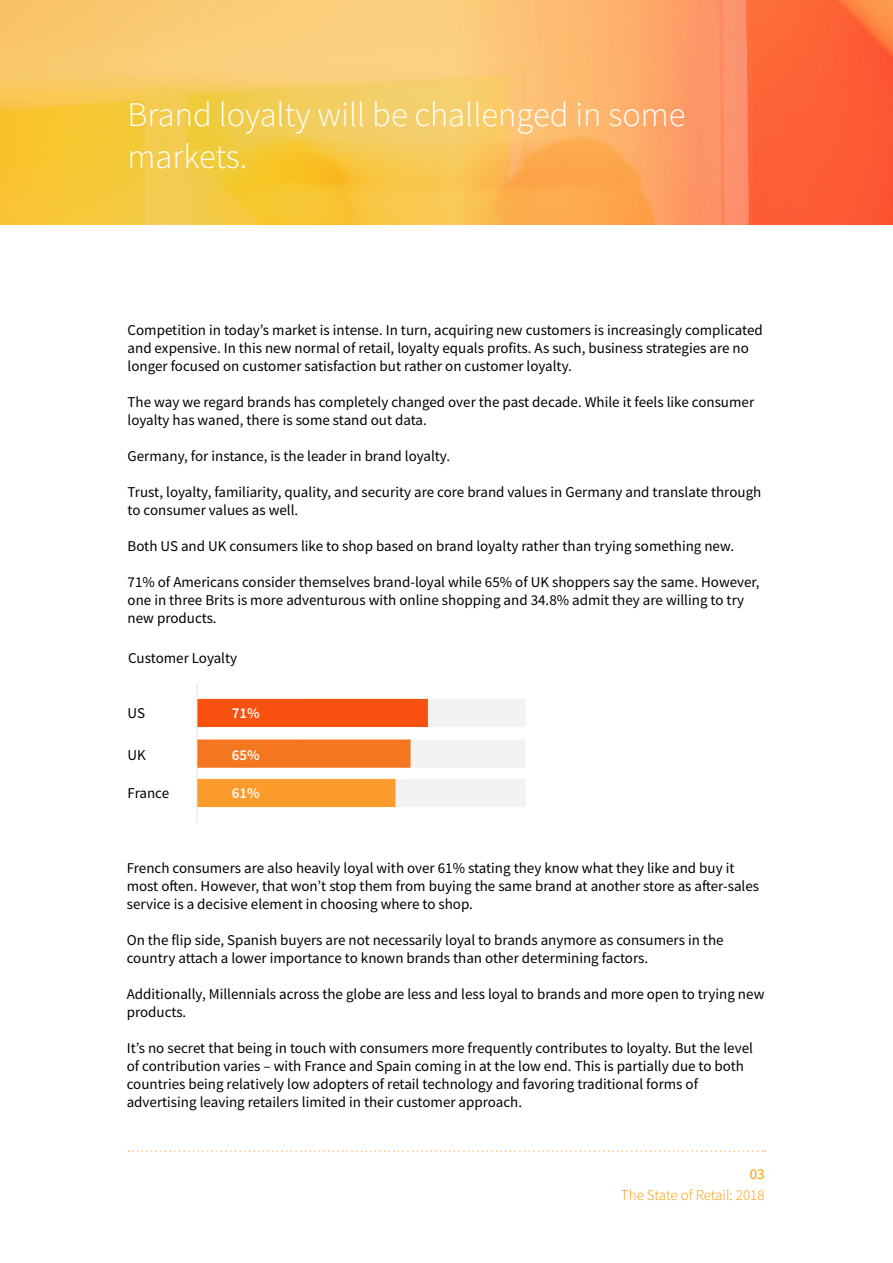
<style>
.page{position:relative;width:893px;height:1263px;background:#fff}
.page>*{position:absolute;margin:0;border:0;box-sizing:border-box;transform-origin:0 0}
.t1{font:300 34.5px/41.4px "Source Sans Pro";color:#fff}
.t2{font:15px/18px "Source Sans Pro";color:#000}
.t3{font:300 15px "Source Sans Pro";color:#fd9800}
.t4{font:600 15px "Source Sans Pro";color:#fff}
.t5{font:15px "Source Sans Pro";color:#fd9800}
</style>
<div class="page">
<svg style="left:0;top:0;width:893px;height:225px;background:#f9af57"></svg>
<svg style="left:128px;top:1150px;width:638px;height:2px"></svg>
<img style="left:196px;top:685px;width:329px;height:138px">
<h1 class="t1" style="left:128px;top:94px;width:559px">Brand loyalty will be challenged in some markets.</h1>
<p class="t2" style="left:128px;top:320px;width:637px">Competition in today’s market is intense. In turn, acquiring new customers is increasingly complicated and expensive. In this new normal of retail, loyalty equals profits. As such, business strategies are no longer focused on customer satisfaction but rather on customer loyalty.</p>
<p class="t2" style="left:128px;top:392px;width:628px">The way we regard brands has completely changed over the past decade. While it feels like consumer loyalty has waned, there is some stand out data.</p>
<p class="t2" style="left:128px;top:446px;width:324px">Germany, for instance, is the leader in brand loyalty.</p>
<p class="t2" style="left:128px;top:482px;width:635px">Trust, loyalty, familiarity, quality, and security are core brand values in Germany and translate through to consumer values as well.</p>
<p class="t2" style="left:128px;top:536px;width:608px">Both US and UK consumers like to shop based on brand loyalty rather than trying something new.</p>
<p class="t2" style="left:128px;top:572px;width:634px">71% of Americans consider themselves brand-loyal while 65% of UK shoppers say the same. However, one in three Brits is more adventurous with online shopping and 34.8% admit they are willing to try new products.</p>
<p class="t2" style="left:128px;top:649px;width:110px">Customer Loyalty</p>
<p class="t2" style="left:128px;top:704px;width:19px">US</p>
<p class="t4" style="left:232px;top:704px;width:30px">71%</p>
<p class="t2" style="left:128px;top:746px;width:20px">UK</p>
<p class="t4" style="left:232px;top:745px;width:30px">65%</p>
<p class="t2" style="left:128px;top:784px;width:43px">France</p>
<p class="t4" style="left:232px;top:783px;width:30px">61%</p>
<p class="t2" style="left:127px;top:859px;width:634px">French consumers are also heavily loyal with over 61% stating they know what they like and buy it most often. However, that won’t stop them from buying the same brand at another store as after-sales service is a decisive element in choosing where to shop.</p>
<p class="t2" style="left:127px;top:931px;width:598px">On the flip side, Spanish buyers are not necessarily loyal to brands anymore as consumers in the country attach a lower importance to known brands than other determining factors.</p>
<p class="t2" style="left:127px;top:985px;width:639px">Additionally, Millennials across the globe are less and less loyal to brands and more open to trying new products.</p>
<p class="t2" style="left:127px;top:1039px;width:628px">It’s no secret that being in touch with consumers more frequently contributes to loyalty. But the level of contribution varies – with France and Spain coming in at the low end. This is partially due to both countries being relatively low adopters of retail technology and favoring traditional forms of advertising leaving retailers limited in their customer approach.</p>
<p class="t5" style="left:750px;top:1164px;width:16px">03</p>
<p class="t3" style="left:621px;top:1186px;width:145px">The State of Retail: 2018</p>
</div>
